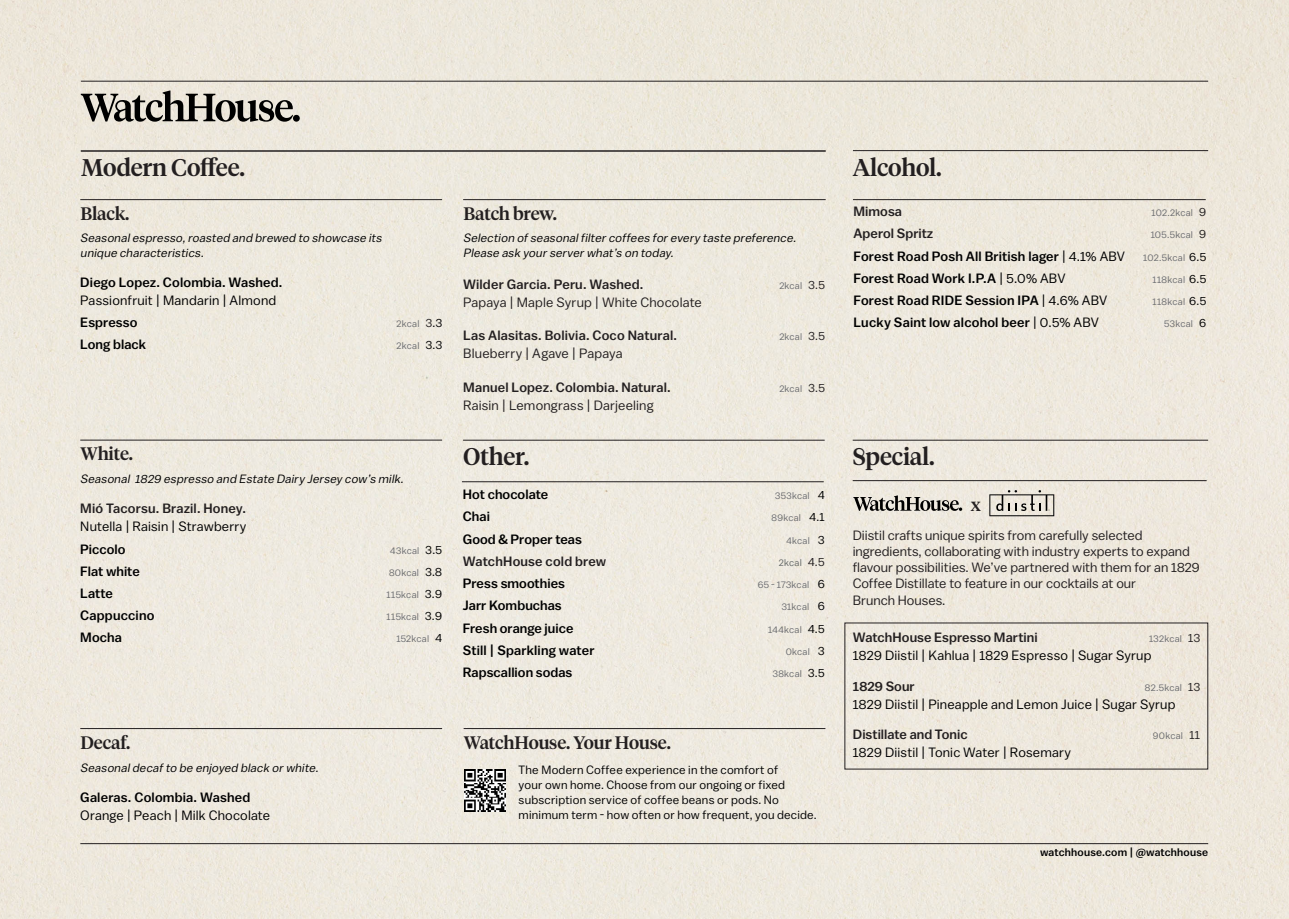
<style>
.page{position:relative;width:1289px;height:919px;background:#fff}
.page>*{position:absolute;margin:0;border:0;box-sizing:border-box;transform-origin:0 0}
.t1{font:500 24px "Watch House Serif";letter-spacing:-.01em;color:#231f20}
.t2{font:500 18px "Watch House Serif";letter-spacing:-.01em;color:#231f20}
.t3{font:500 17.55px "Watch House Serif";color:#231f20}
.t4{font:500 13.5px "Balto";letter-spacing:.005em;color:#000}
.t5{font:13.5px/16.2px "Balto";color:#231f20}
.t6{font:13.5px "Balto";letter-spacing:.015em;color:#000}
.t7{font:500 13.5px "Balto";letter-spacing:.01em;color:#231f20}
.t8{font:italic 12px/15px "Balto";color:#000}
.t9{font:12px/15px "Balto";letter-spacing:.015em;color:#000}
.t10{font:500 10.95px "Balto";letter-spacing:.02em;color:#000}
.t11{font:9.75px "Balto";letter-spacing:.025em;color:#6c6d70}
.t12{font:9.75px "Balto";letter-spacing:.02em;color:#656968}
.s1{font-size:12px;color:#231f20}
.s2{font-size:12px;color:#000}
.s3{font-weight:400}
</style>
<div class="page">
<div style="left:0;top:0;width:1288px;height:918px;background:#eee8dd"></div>
<div style="left:293px;top:115px;width:7px;height:7px;background:#000;border-radius:50%"></div>
<svg style="left:81px;top:90px;width:212px;height:32px;background:#97938c"></svg>
<hr style="left:81px;top:81px;width:1127px;height:1px;background:#231f20">
<hr style="left:80px;top:843px;width:1128px;height:1px;background:#231f20">
<hr style="left:81px;top:151px;width:744px;height:1px;background:#231f20">
<hr style="left:80px;top:728px;width:362px;height:1px;background:#231f20">
<hr style="left:463px;top:440px;width:361px;height:1px;background:#231f20">
<hr style="left:462px;top:481px;width:361px;height:1px;background:#231f20">
<hr style="left:463px;top:199px;width:362px;height:1px;background:#231f20">
<hr style="left:80px;top:199px;width:362px;height:1px;background:#231f20">
<hr style="left:80px;top:440px;width:362px;height:1px;background:#231f20">
<hr style="left:463px;top:728px;width:362px;height:1px;background:#231f20">
<img style="left:464px;top:769px;width:41px;height:42px">
<hr style="left:852px;top:440px;width:356px;height:1px;background:#231f20">
<svg style="left:989px;top:490px;width:65px;height:26px;background:#bebab2"></svg>
<svg style="left:853px;top:495px;width:109px;height:16px;background:#9a9790"></svg>
<hr style="left:852px;top:480px;width:354px;height:1px;background:#231f20">
<hr style="left:853px;top:199px;width:352px;height:1px;background:#231f20">
<hr style="left:853px;top:150px;width:355px;height:1px;background:#231f20">
<h1 class="t1" style="left:81px;top:151px;width:165px">Modern Coffee.</h1>
<h2 class="t2" style="left:80px;top:201px;width:50px">Black.</h2>
<p class="t8" style="left:80px;top:230px;width:305px">Seasonalespresso,roasted and brewed to showcase its unique characteristics.</p>
<p class="t4" style="left:80px;top:274px;width:204px">Diego Lopez. Colombia. Washed.</p>
<p class="t6" style="left:80px;top:292px;width:197px">Passionfruit | Mandarin | Almond</p>
<p class="t4" style="left:80px;top:314px;width:59px">Espresso</p>
<p class="t11" style="left:396px;top:317px;width:47px">2kcal <span class="s1">3</span><span class="s2">.3</span></p>
<p class="t4" style="left:80px;top:336px;width:67px">Long black</p>
<p class="t11" style="left:396px;top:340px;width:47px">2kcal <span class="s2">3.3</span></p>
<h2 class="t2" style="left:80px;top:441px;width:54px">White.</h2>
<p class="t8" style="left:80px;top:471px;width:327px">Seasonal 1829 espresso and Estate Dairy Jersey cow’s milk.</p>
<p class="t7" style="left:80px;top:500px;width:167px">Mió Tacorsu. Brazil. Honey.</p>
<p class="t6" style="left:80px;top:518px;width:168px">Nutella | Raisin | Strawberry</p>
<p class="t4" style="left:80px;top:540px;width:47px">Piccolo</p>
<p class="t11" style="left:390px;top:544px;width:53px">43kcal <span class="s2">3.5</span></p>
<p class="t4" style="left:80px;top:563px;width:61px">Flat white</p>
<p class="t11" style="left:389px;top:566px;width:54px">80kcal <span class="s2">3.8</span></p>
<p class="t4" style="left:80px;top:585px;width:34px">Latte</p>
<p class="t11" style="left:386px;top:588px;width:57px">115kcal <span class="s2">3.9</span></p>
<p class="t4" style="left:80px;top:607px;width:76px">Cappuccino</p>
<p class="t11" style="left:386px;top:611px;width:57px">115kcal <span class="s2">3.9</span></p>
<p class="t4" style="left:80px;top:629px;width:43px">Mocha</p>
<p class="t11" style="left:396px;top:633px;width:47px">152kcal <span class="s2">4</span></p>
<h2 class="t2" style="left:463px;top:201px;width:95px">Batch brew.</h2>
<p class="t8" style="left:463px;top:230px;width:337px">Selection ofseasonalfiltercoffees forevery taste preference.<br>Please ask yourserverwhat’s on today.</p>
<p class="t7" style="left:463px;top:276px;width:182px">Wilder Garcia. Peru. Washed.</p>
<p class="t11" style="left:779px;top:280px;width:47px">2kcal <span class="s1">3.5</span></p>
<p class="t5" style="left:463px;top:294px;width:240px">Papaya | Maple Syrup | White Chocolate</p>
<p class="t7" style="left:463px;top:326px;width:215px">Las Alasitas. Bolivia. Coco Natural.</p>
<p class="t11" style="left:779px;top:330px;width:47px">2kcal <span class="s1">3.5</span></p>
<p class="t5" style="left:463px;top:344px;width:161px">Blueberry | Agave | Papaya</p>
<p class="t7" style="left:463px;top:379px;width:209px">Manuel Lopez. Colombia. Natural.</p>
<p class="t11" style="left:779px;top:382px;width:47px">2kcal <span class="s1">3.5</span></p>
<p class="t5" style="left:463px;top:396px;width:192px">Raisin | Lemongrass | Darjeeling</p>
<h1 class="t1" style="left:463px;top:440px;width:68px">Other.</h1>
<p class="t4" style="left:463px;top:486px;width:87px">Hot chocolate</p>
<p class="t11" style="left:775px;top:490px;width:51px">353kcal <span class="s2">4</span></p>
<p class="t4" style="left:463px;top:508px;width:29px">Chai</p>
<p class="t11" style="left:771px;top:512px;width:55px">89kcal <span class="s2">4.1</span></p>
<p class="t4" style="left:463px;top:530px;width:121px">Good &amp; Proper teas</p>
<p class="t11" style="left:786px;top:534px;width:40px">4kcal <span class="s2">3</span></p>
<p class="t7" style="left:463px;top:553px;width:145px">WatchHouse cold brew</p>
<p class="t12" style="left:778px;top:556px;width:47px">2kcal <span class="s1">4.5</span></p>
<p class="t4" style="left:463px;top:575px;width:104px">Press smoothies</p>
<p class="t11" style="left:757px;top:578px;width:68px">65 - 173kcal <span class="s2">6</span></p>
<p class="t4" style="left:463px;top:597px;width:100px">Jarr Kombuchas</p>
<p class="t11" style="left:781px;top:601px;width:44px">31kcal <span class="s2">6</span></p>
<p class="t4" style="left:463px;top:619px;width:112px">Fresh orange juice</p>
<p class="t11" style="left:768px;top:623px;width:58px">144kcal <span class="s2">4.5</span></p>
<p class="t4" style="left:463px;top:641px;width:133px">Still | Sparkling water</p>
<p class="t11" style="left:785px;top:645px;width:40px">0kcal <span class="s2">3</span></p>
<p class="t4" style="left:463px;top:664px;width:111px">Rapscallion sodas</p>
<p class="t11" style="left:772px;top:667px;width:53px">38kcal <span class="s2">3.5</span></p>
<h2 class="t2" style="left:80px;top:729px;width:51px">Decaf.</h2>
<p class="t8" style="left:80px;top:759px;width:242px">Seasonaldecafto be enjoyed black orwhite.</p>
<p class="t4" style="left:80px;top:788px;width:171px">Galeras. Colombia. Washed</p>
<p class="t6" style="left:80px;top:806px;width:191px">Orange | Peach | Milk Chocolate</p>
<h2 class="t2" style="left:464px;top:729px;width:208px">WatchHouse. Your House.</h2>
<p class="t9" style="left:518px;top:762px;width:300px">The Modern Coffee experience in the comfort of<br>your own home. Choose from our ongoing or fixed subscription service of coffee beans or pods. No minimum term - how often or how frequent, you decide.</p>
<h1 class="t1" style="left:853px;top:151px;width:90px">Alcohol.</h1>
<p class="t7" style="left:853px;top:203px;width:50px">Mimosa</p>
<p class="t11" style="left:1151px;top:207px;width:56px">102.2kcal <span class="s1">9</span></p>
<p class="t7" style="left:853px;top:225px;width:81px">Aperol Spritz</p>
<p class="t11" style="left:1150px;top:229px;width:57px">105.5kcal <span class="s1">9</span></p>
<p class="t4" style="left:853px;top:248px;width:273px">Forest Road Posh All British lager <span class="s3">| 4.1% ABV</span></p>
<p class="t11" style="left:1143px;top:251px;width:65px">102.5kcal <span class="s2">6.5</span></p>
<p class="t4" style="left:853px;top:270px;width:213px">Forest Road Work I.P.A <span class="s3">| 5.0% ABV</span></p>
<p class="t11" style="left:1152px;top:273px;width:55px">118kcal <span class="s2">6.5</span></p>
<p class="t4" style="left:853px;top:292px;width:255px">Forest Road RIDE Session IPA <span class="s3">| 4.6% ABV</span></p>
<p class="t11" style="left:1152px;top:296px;width:55px">118kcal <span class="s2">6.5</span></p>
<p class="t4" style="left:853px;top:314px;width:247px">Lucky Saint low alcohol beer <span class="s3">| 0.5% ABV</span></p>
<p class="t11" style="left:1163px;top:318px;width:44px">53kcal <span class="s2">6</span></p>
<h1 class="t1" style="left:852px;top:440px;width:84px">Special.</h1>
<p class="t3" style="left:970px;top:492px;width:12px">x</p>
<p class="t5" style="left:852px;top:526px;width:348px">Diistil crafts unique spirits from carefully selected ingredients, collaborating with industry experts to expand flavour possibilities. We’ve partnered with them for an 1829<br>Coffee Distillate to feature in our cocktails at our<br>Brunch Houses.</p>
<p class="t7" style="left:852px;top:629px;width:186px">WatchHouse Espresso Martini</p>
<p class="t11" style="left:1148px;top:632px;width:53px">132kcal <span class="s1">13</span></p>
<p class="t6" style="left:852px;top:647px;width:300px">1829 Diistil | Kahlua | 1829 Espresso | Sugar Syrup</p>
<p class="t7" style="left:852px;top:677px;width:63px">1829 Sour</p>
<p class="t11" style="left:1144px;top:681px;width:57px">82.5kcal <span class="s1">13</span></p>
<p class="t6" style="left:852px;top:695px;width:324px">1829 Diistil | Pineapple and Lemon Juice | Sugar Syrup</p>
<p class="t7" style="left:852px;top:726px;width:116px">Distillate and Tonic</p>
<p class="t11" style="left:1152px;top:730px;width:49px">90kcal <span class="s1">11</span></p>
<p class="t6" style="left:852px;top:744px;width:220px">1829 Diistil | Tonic Water | Rosemary</p>
<p class="t10" style="left:1040px;top:845px;width:169px">watchhouse.com | @watchhouse</p>
</div>
